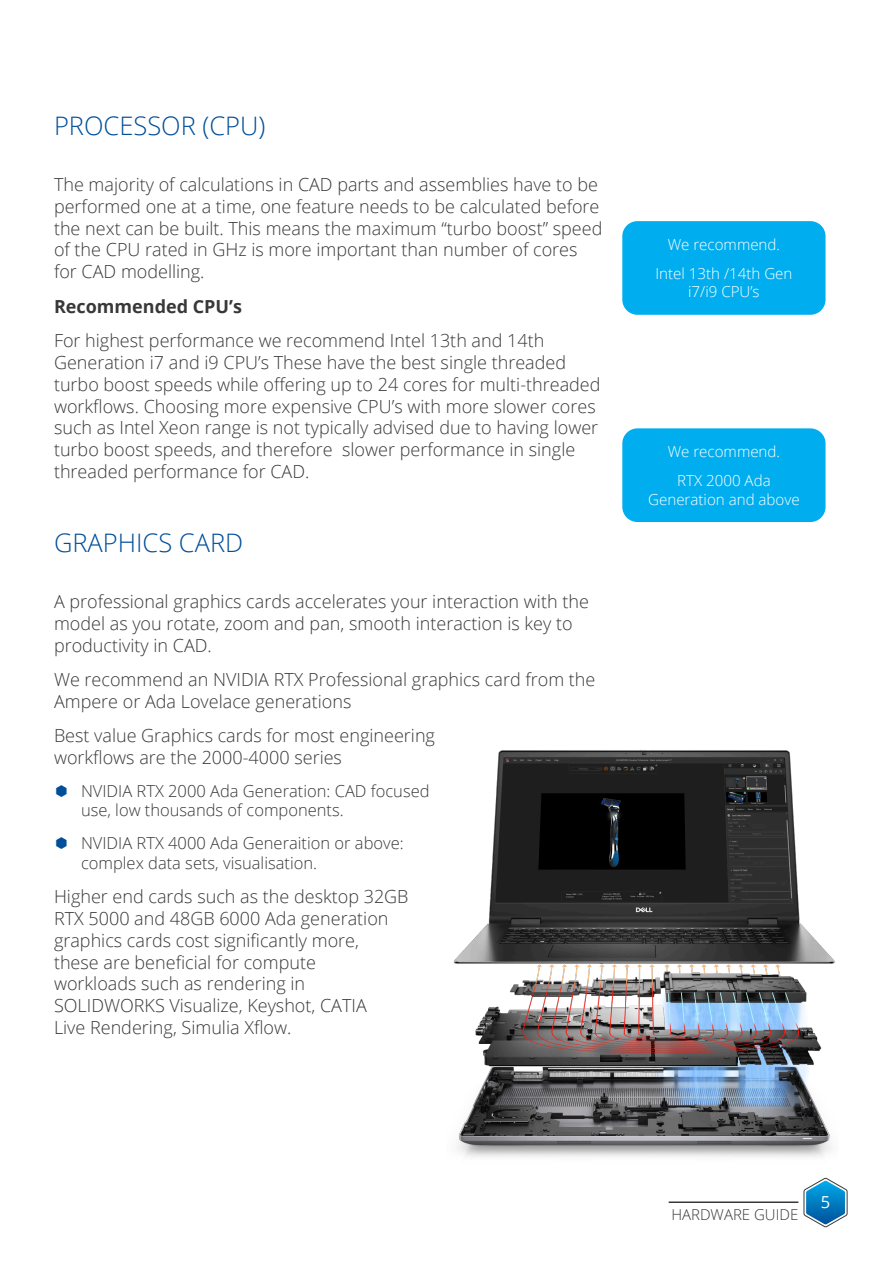
<style>
.page{position:relative;width:893px;height:1263px;background:#fff}
.page>*{position:absolute;margin:0;border:0;box-sizing:border-box;transform-origin:0 0}
.Subheader{font:300 25.5px "Open Sans";color:#014e99}
.Body_copy{font:300 18px/21.8px "Open Sans";color:#373837}
.Body_copy-2{font:700 18px "Open Sans";color:#373837}
.t1{font:300 16.5px/19.8px "Open Sans";color:#373837}
.t2{font:16.5px "Open Sans";color:#fff}
.Body_copy-3{font:300 15.15px/18.3px "Open Sans";color:#fff;text-align:center}
.t3{font:300 15px "Open Sans";color:#373837}
</style>
<div class="page">
<div style="left:622px;top:221px;width:203px;height:94px;background:#00aeef;border-radius:15px"></div>
<div style="left:622px;top:428px;width:203px;height:94px;background:#00aeef;border-radius:15px"></div>
<hr style="left:669px;top:1201px;width:129px;height:2px;background:#373837">
<svg style="left:803px;top:1177px;width:45px;height:51px"></svg>
<img style="left:453px;top:750px;width:382px;height:407px">
<p class="Subheader" style="left:54px;top:109px;width:213px">PROCESSOR (CPU)</p>
<p class="Body_copy" style="left:54px;top:173px;width:550px">The majority of calculations in CAD parts and assemblies have to be performed one at a time, one feature needs to be calculated before the next can be built. This means the maximum “turbo boost” speed of the CPU rated in GHz is more important than number of cores for CAD modelling.</p>
<p class="Body_copy-2" style="left:54px;top:293px;width:190px">Recommended CPU’s</p>
<p class="Body_copy" style="left:54px;top:329px;width:548px">For highest performance we recommend Intel 13th and 14th Generation i7 and i9 CPU’s These have the best single threaded turbo boost speeds while offering up to 24 cores for multi-threaded workflows. Choosing more expensive CPU’s with more slower cores such as Intel Xeon range is not typically advised due to having lower turbo boost speeds, and therefore slower performance in single threaded performance for CAD.</p>
<p class="Subheader" style="left:54px;top:525px;width:191px">GRAPHICS CARD</p>
<p class="Body_copy" style="left:54px;top:590px;width:536px">A professional graphics cards accelerates your interaction with the model as you rotate, zoom and pan, smooth interaction is key to productivity in CAD.</p>
<p class="Body_copy" style="left:54px;top:668px;width:543px">We recommend an NVIDIA RTX Professional graphics card from the<br>Ampere or Ada Lovelace generations</p>
<p class="Body_copy" style="left:54px;top:724px;width:383px">Best value Graphics cards for most engineering workflows are the 2000-4000 series</p>
<p class="t1" style="left:81px;top:780px;width:350px">NVIDIA RTX 2000 Ada Generation: CAD focused use, low thousands of components.</p>
<p class="t1" style="left:81px;top:833px;width:324px">NVIDIA RTX 4000 Ada Generaition or above: complex data sets, visualisation.</p>
<p class="Body_copy" style="left:54px;top:885px;width:356px">Higher end cards such as the desktop 32GB RTX 5000 and 48GB 6000 Ada generation graphics cards cost significantly more,<br>these are beneficial for compute<br>workloads such as rendering in SOLIDWORKS Visualize, Keyshot, CATIA<br>Live Rendering, Simulia Xflow.</p>
<p class="Body_copy-3" style="left:668px;top:235px;width:114px">We recommend.</p>
<p class="Body_copy-3" style="left:655px;top:264px;width:139px">Intel 13th /14th Gen i7/i9 CPU’s</p>
<p class="Body_copy-3" style="left:668px;top:442px;width:114px">We recommend.</p>
<p class="Body_copy-3" style="left:648px;top:471px;width:153px">RTX 2000 Ada<br>Generation and above</p>
<p class="t3" style="left:671px;top:1204px;width:129px">HARDWARE GUIDE</p>
<p class="t2" style="left:821px;top:1191px;width:11px">5</p>
</div>
